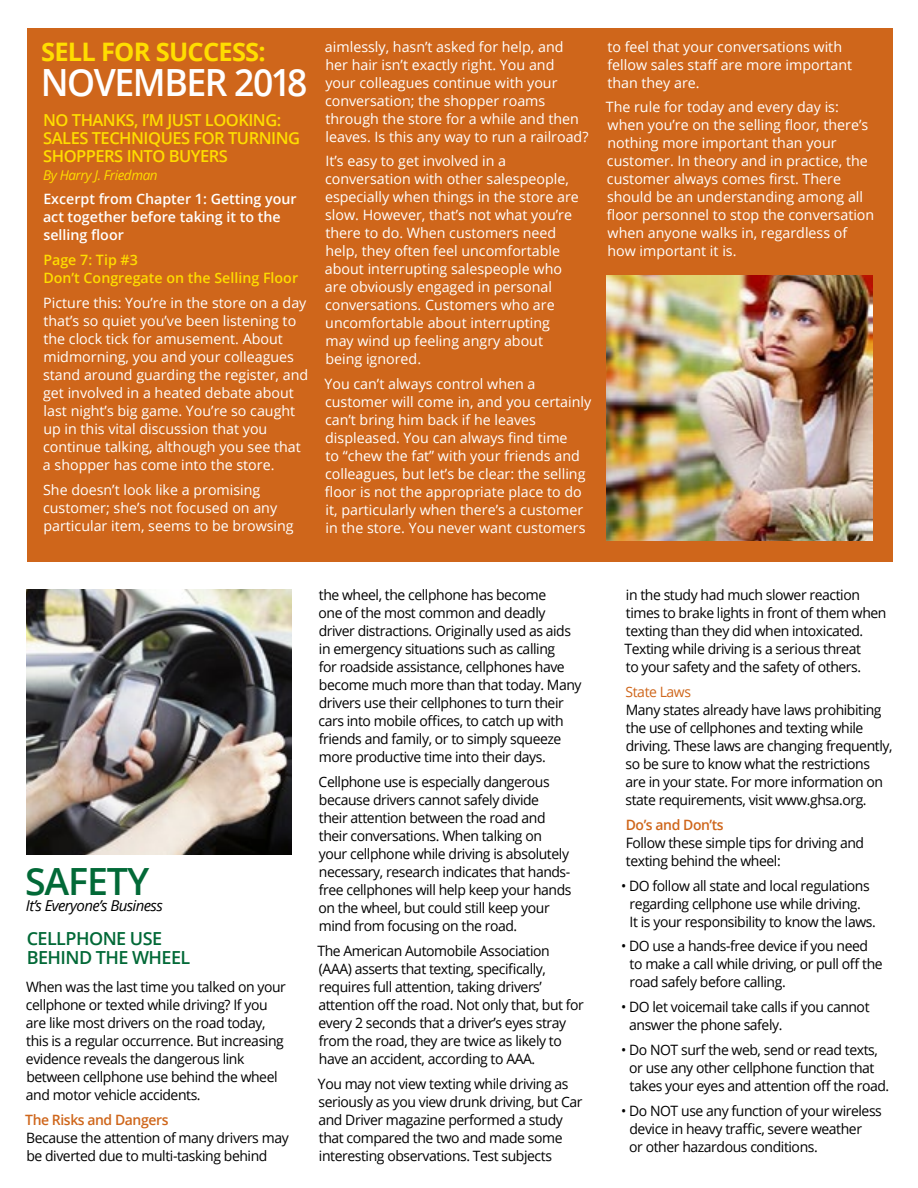
<style>
.page{position:relative;width:918px;height:1188px;background:#fff}
.page>*{position:absolute;margin:0;border:0;box-sizing:border-box;transform-origin:0 0}
.t1{font:600 37.5px "Open Sans";letter-spacing:-.04em;color:#fff;scale:.95 1}
.t2{font:600 37.5px "Open Sans";letter-spacing:-.03em;color:#026937}
.t3{font:700 25.5px "Open Sans";letter-spacing:-.03em;color:#fd0}
.t4{font:600 18px "Open Sans";letter-spacing:-.03em;color:#026937}
.t5{font:600 16.5px/18px "Open Sans";letter-spacing:-.03em;color:#fd0}
.t6{font:italic 15px "Open Sans";letter-spacing:-.04em;color:#000}
.t7{font:14.25px/18px "Open Sans";letter-spacing:-.03em;color:#000}
.t8{font:14.25px/18px "Open Sans";color:#fff}
.t9{font:600 14.25px/18px "Open Sans";color:#fff}
.t10{font:600 14.25px/18px "Open Sans";color:#fd0}
.t11{font:600 14.25px "Open Sans";letter-spacing:-.03em;color:#cf661b}
.t12{font:14.25px "Open Sans";letter-spacing:-.03em;color:#cf661b}
.t13{font:italic 13.5px "Open Sans";letter-spacing:-.03em;color:#fd0}
</style>
<div class="page">
<div style="left:27px;top:28px;width:865px;height:534px;background:#cf661b"></div>
<img style="left:27px;top:590px;width:265px;height:265px">
<img style="left:607px;top:275px;width:265px;height:266px">
<h2 class="t3" style="left:41px;top:34px;width:226px">SELL FOR SUCCESS:</h2>
<h1 class="t1" style="left:41px;top:57px;width:283px">NOVEMBER 2018</h1>
<p class="t5" style="left:43px;top:110px;width:259px">NO THANKS, i’M JUST LOOKING:<br>SALES TECHNIQUES FOR TURNING<br>SHOPPERS I NTO BUYERS</p>
<p class="t13" style="left:43px;top:166px;width:116px">By Harry J. Friedman</p>
<p class="t9" style="left:43px;top:190px;width:255px">Excerpt from Chapter 1: Getting your act together before taking it to the selling floor</p>
<p class="t10" style="left:43px;top:251px;width:256px">Page 7: Tip #3<br>Don’t Congregate on the Selling Floor</p>
<p class="t8" style="left:43px;top:293px;width:267px">Picture this: You’re in the store on a day that’s so quiet you’ve been listening to the clock tick for amusement. About midmorning, you and your colleagues stand around guarding the register, and get involved in a heated debate about last night’s big game. You’re so caught up in this vital discussion that you continue talking, although you see that a shopper has come into the store.</p>
<p class="t8" style="left:43px;top:480px;width:252px">She doesn’t look like a promising customer; she’s not focused on any particular item, seems to be browsing</p>
<p class="t8" style="left:325px;top:37px;width:265px">aimlessly, hasn’t asked for help, and her hair isn’t exactly right. You and<br>your colleagues continue with your conversation; the shopper roams through the store for a while and then leaves. Is this any way to run a railroad?</p>
<p class="t8" style="left:325px;top:152px;width:255px">It’s easy to get involved in a conversation with other salespeople, especially when things in the store are slow. However, that’s not what you’re there to do. When customers need help, they often feel uncomfortable about interrupting salespeople who are obviously engaged in personal conversations. Customers who are uncomfortable about interrupting may wind up feeling angry about being ignored.</p>
<p class="t8" style="left:324px;top:375px;width:268px">You can’t always control when a customer will come in, and you certainly can’t bring him back if he leaves displeased. You can always find time<br>to “chew the fat” with your friends and colleagues, but let’s be clear: the selling floor is not the appropriate place to do it, particularly when there’s a customer in the store. You never want customers</p>
<p class="t8" style="left:607px;top:37px;width:246px">to feel that your conversations with fellow sales staff are more important than they are.</p>
<p class="t8" style="left:606px;top:98px;width:270px">The rule for today and every day is: when you’re on the selling floor, there’s nothing more important than your customer. In theory and in practice, the customer always comes first. There should be an understanding among all floor personnel to stop the conversation when anyone walks in, regardless of how important it is.</p>
<h1 class="t2" style="left:25px;top:855px;width:126px">SAFETY</h1>
<p class="t6" style="left:26px;top:895px;width:138px">It’s Everyone’s Business</p>
<p class="t4" style="left:27px;top:926px;width:52px">ce llphone</p>
<p class="t4" style="left:130px;top:926px;width:11px">use</p>
<p class="t4" style="left:27px;top:945px;width:12px">beh</p>
<p class="t4" style="left:61px;top:945px;width:47px">ind the</p>
<p class="t4" style="left:132px;top:945px;width:60px">wheel</p>
<p class="t7" style="left:26px;top:977px;width:262px">When was the last time you talked on your cellphone or texted while driving? If you are like most drivers on the road today, this is a regular occurrence. But increasing evidence reveals the dangerous link between cellphone use behind the wheel and motor vehicle accidents.</p>
<p class="t11" style="left:25px;top:1110px;width:145px">The Risks and Dangers</p>
<p class="t7" style="left:26px;top:1128px;width:264px">Because the attention of many drivers may be diverted due to multi-tasking behind</p>
<p class="t7" style="left:319px;top:586px;width:265px">the wheel, the cellphone has become<br>one of the most common and deadly driver distractions. Originally used as aids in emergency situations such as calling<br>for roadside assistance, cellphones have become much more than that today. Many drivers use their cellphones to turn their cars into mobile offices, to catch up with friends and family, or to simply squeeze more productive time into their days.</p>
<p class="t7" style="left:319px;top:773px;width:255px">Cellphone use is especially dangerous because drivers cannot safely divide<br>their attention between the road and their conversations. When talking on your cellphone while driving is absolutely necessary, research indicates that hands&shy;free cellphones will help keep your hands on the wheel, but could still keep your mind from focusing on the road.</p>
<p class="t7" style="left:317px;top:941px;width:268px">The American Automobile Association (AAA) asserts that texting, specifically, requires full attention, taking drivers’ attention off the road. Not only that, but for every 2 seconds that a driver’s eyes stray from the road, they are twice as likely to have an accident, according to AAA.</p>
<p class="t7" style="left:318px;top:1074px;width:266px">You may not view texting while driving as seriously as you view drunk driving, but Car and Driver magazine performed a study that compared the two and made some interesting observations. Test subjects</p>
<p class="t7" style="left:624px;top:586px;width:264px">in the study had much slower reaction times to brake lights in front of them when texting than they did when intoxicated.<br>Texting while driving is a serious threat<br>to your safety and the safety of others.</p>
<p class="t12" style="left:626px;top:682px;width:67px">State Laws</p>
<p class="t7" style="left:625px;top:701px;width:269px">Many states already have laws prohibiting the use of cellphones and texting while driving. These laws are changing frequently, so be sure to know what the restrictions are in your state. For more information on state requirements, visit www.ghsa.org.</p>
<p class="t11" style="left:626px;top:815px;width:99px">Do’s and Don’ts</p>
<p class="t7" style="left:626px;top:833px;width:240px">Follow these simple tips for driving and texting behind the wheel:</p>
<p class="t7" style="left:630px;top:876px;width:248px;text-indent:-9px">• DO follow all state and local regulations regarding cellphone use while driving.<br>It is your responsibility to know the laws.</p>
<p class="t7" style="left:630px;top:937px;width:255px;text-indent:-9px">• DO use a hands-free device if you need to make a call while driving, or pull off the road safely before calling.</p>
<p class="t7" style="left:629px;top:998px;width:242px;text-indent:-8px">• DO let voicemail take calls if you cannot answer the phone safely.</p>
<p class="t7" style="left:629px;top:1040px;width:262px;text-indent:-8px">• Do NOT surf the web, send or read texts, or use any other cellphone function that takes your eyes and attention off the road.</p>
<p class="t7" style="left:629px;top:1101px;width:254px;text-indent:-8px">• Do NOT use any function of your wireless device in heavy traffic, severe weather<br>or other hazardous conditions.</p>
</div>
